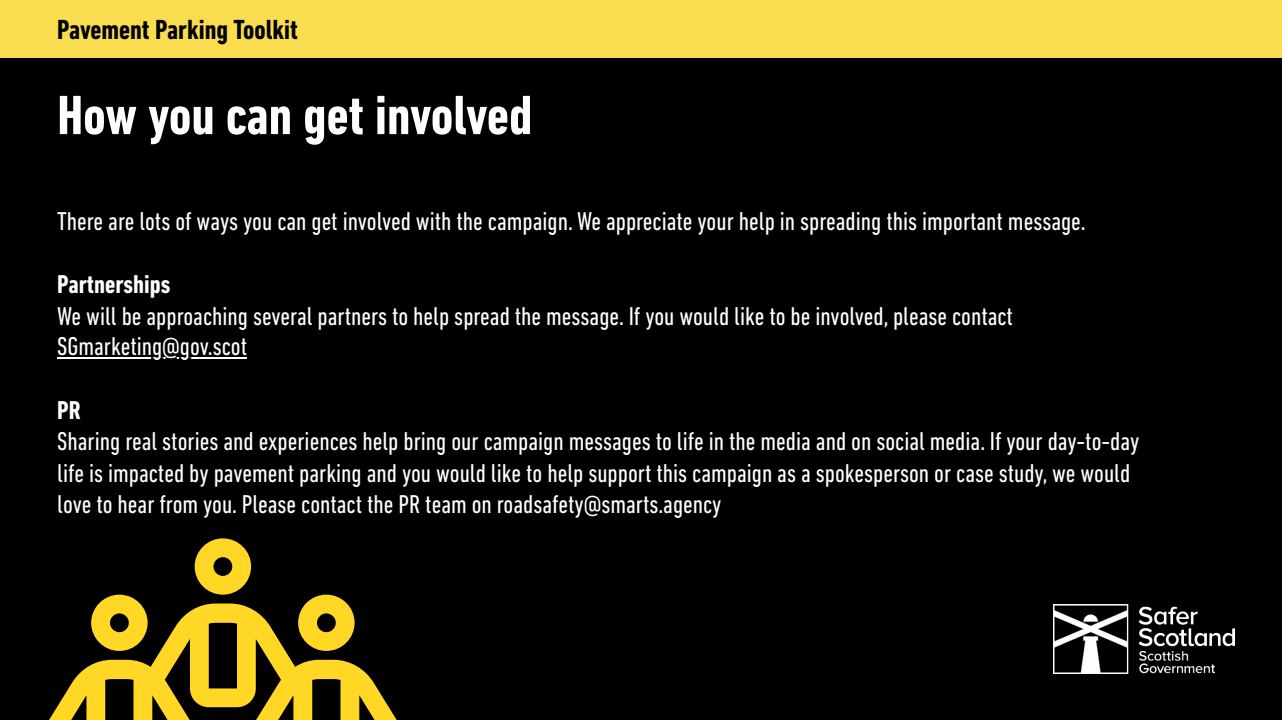
<style>
.page{position:relative;width:1282px;height:720px;background:#fff}
.page>*{position:absolute;margin:0;border:0;box-sizing:border-box;transform-origin:0 0}
.t1{font:700 condensed 56.25px "DIN Next LT Pro";letter-spacing:-.005em;color:#fff}
.t2{font:700 condensed 28.12px "DIN Next LT Pro";color:#000}
.t3{font:condensed 26.25px/31.4px "DIN Next LT Pro";color:#fff}
.t4{font:700 condensed 26.25px "DIN Next LT Pro";color:#fff}
</style>
<div class="page">
<div style="left:0;top:0;width:1281px;height:720px;background:#000"></div>
<div style="left:0;top:0;width:1281px;height:58px;background:#fadc50"></div>
<img style="left:1053px;top:604px;width:180px;height:69px">
<hr style="left:57px;top:357px;width:190px;height:2px;background:#fff">
<svg style="left:49px;top:538px;width:348px;height:182px"></svg>
<p class="t2" style="left:57px;top:18px;width:242px">Pavement Parking Toolkit</p>
<h1 class="t1" style="left:57px;top:92px;width:476px">How you can get involved</h1>
<p class="t3" style="left:57px;top:208px;width:1030px">There are lots of ways you can get involved with the campaign. We appreciate your help in spreading this important message.</p>
<p class="t4" style="left:57px;top:273px;width:114px">Partnerships</p>
<p class="t3" style="left:57px;top:302px;width:957px;line-height:31px">We will be approaching several partners to help spread the message. If you would like to be involved, please contact<br>SGmarketing@gov.scot</p>
<p class="t4" style="left:57px;top:400px;width:25px">PR</p>
<p class="t3" style="left:57px;top:428px;width:1083px">Sharing real stories and experiences help bring our campaign messages to life in the media and on social media. If your day-to-day life is impacted by pavement parking and you would like to help support this campaign as a spokesperson or case study, we would love to hear from you. Please contact the PR team on roadsafety@smarts.agency</p>
</div>
